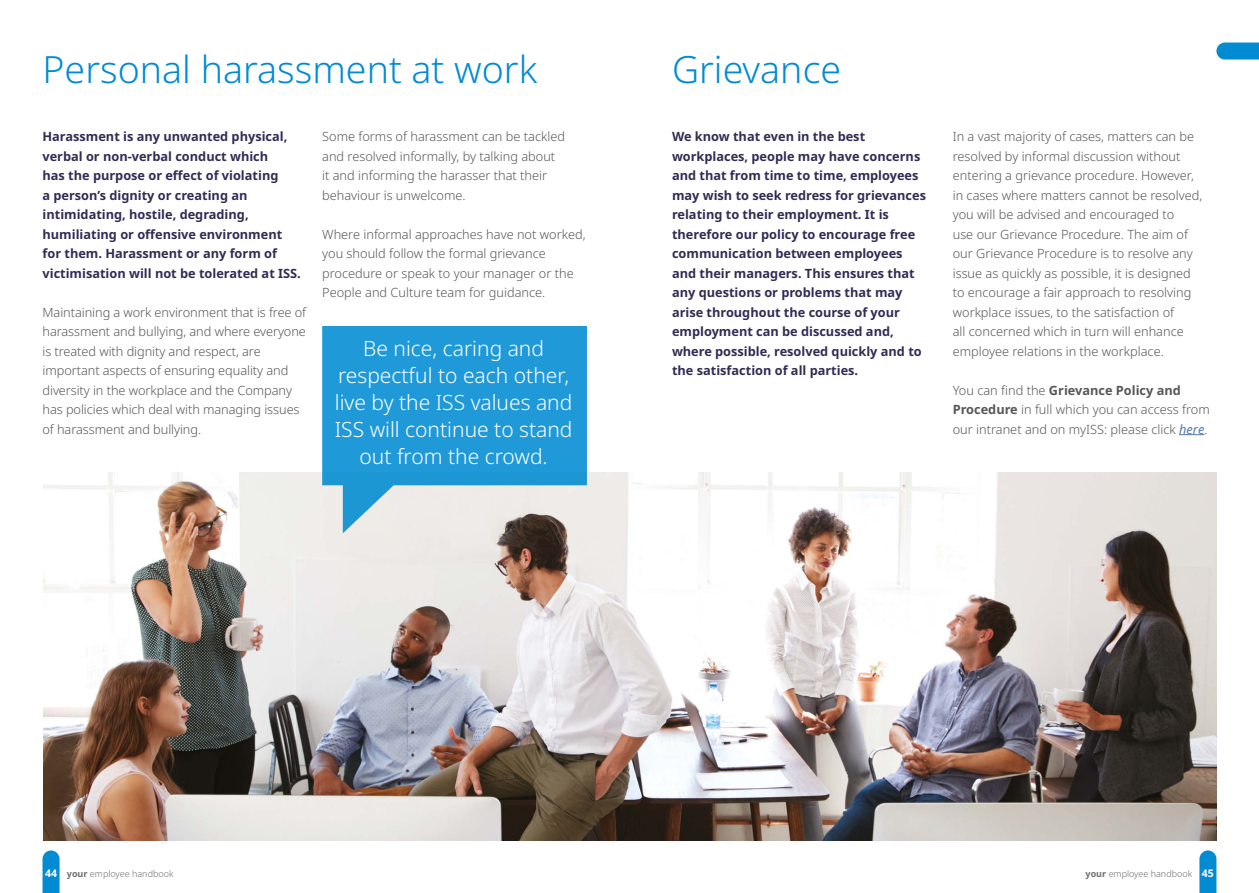
<style>
.page{position:relative;width:1259px;height:893px;background:#fff}
.page>*{position:absolute;margin:0;border:0;box-sizing:border-box;transform-origin:0 0}
.t1{font:300 37.5px "Noto Sans";color:#008bd2}
.t2{font:300 21px/27px "Noto Sans";color:#fff;text-align:center}
.t3{font:300 12.75px/19.5px "Noto Sans";color:#575756}
.t4{font:700 12.75px/19.5px "Noto Sans";color:#312c54}
.t5{font:300 9px "Noto Sans";color:#706f6f}
.s1{font-weight:700}
.s2{font-weight:400;font-style:italic;color:#5576af}
.s3{font-weight:700;font-size:10.5px;color:#fff}
</style>
<div class="page">
<svg style="left:1199px;top:850px;width:17px;height:43px"></svg>
<svg style="left:1216px;top:43px;width:43px;height:17px"></svg>
<svg style="left:43px;top:850px;width:17px;height:43px"></svg>
<svg style="left:1179px;top:434px;width:25px;height:1px"></svg>
<img style="left:44px;top:472px;width:1172px;height:369px">
<svg style="left:322px;top:326px;width:265px;height:207px;background:#47a6d7"></svg>
<h1 class="t1" style="left:43px;top:43px;width:496px">Personal harassment at work</h1>
<h1 class="t1" style="left:672px;top:43px;width:171px">Grievance</h1>
<p class="t4" style="left:43px;top:127px;width:260px">Harassment is any unwanted physical, verbal or non-verbal conduct which<br>has the purpose or effect of violating<br>a person’s dignity or creating an intimidating, hostile, degrading, humiliating or offensive environment for them. Harassment or any form of victimisation will not be tolerated at ISS.</p>
<p class="t3" style="left:43px;top:303px;width:265px">Maintaining a work environment that is free of harassment and bullying, and where everyone is treated with dignity and respect, are important aspects of ensuring equality and diversity in the workplace and the Company has policies which deal with managing issues of harassment and bullying.</p>
<p class="t3" style="left:322px;top:127px;width:244px">Some forms of harassment can be tackled and resolved informally, by talking about it and informing the harasser that their behaviour is unwelcome.</p>
<p class="t3" style="left:322px;top:224px;width:265px">Where informal approaches have not worked, you should follow the formal grievance procedure or speak to your manager or the People and Culture team for guidance.</p>
<h2 class="t2" style="left:335px;top:336px;width:239px">Be nice, caring and respectful to each other, live by the ISS values and<br>ISS will continue to stand out from the crowd.</h2>
<p class="t4" style="left:672px;top:127px;width:255px">We know that even in the best workplaces, people may have concerns and that from time to time, employees may wish to seek redress for grievances relating to their employment. It is therefore our policy to encourage free communication between employees and their managers. This ensures that any questions or problems that may arise throughout the course of your employment can be discussed and, where possible, resolved quickly and to the satisfaction of all parties.</p>
<p class="t3" style="left:952px;top:127px;width:251px">In a vast majority of cases, matters can be resolved by informal discussion without entering a grievance procedure. However, in cases where matters cannot be resolved, you will be advised and encouraged to<br>use our Grievance Procedure. The aim of our Grievance Procedure is to resolve any issue as quickly as possible, it is designed to encourage a fair approach to resolving workplace issues, to the satisfaction of<br>all concerned which in turn will enhance employee relations in the workplace.</p>
<p class="t3" style="left:952px;top:381px;width:259px">You can find the <span class="s1">Grievance Policy and<br>Procedure</span> in full which you can access from our intranet and on myISS: please click <span class="s2">here</span>.</p>
<p class="t5" style="left:45px;top:867px;width:130px"><span class="s3">44</span> <span class="s1">your</span> employee handbook</p>
<p class="t5" style="left:1085px;top:867px;width:130px"><span class="s1">your</span> employee handbook <span class="s3">45</span></p>
</div>
